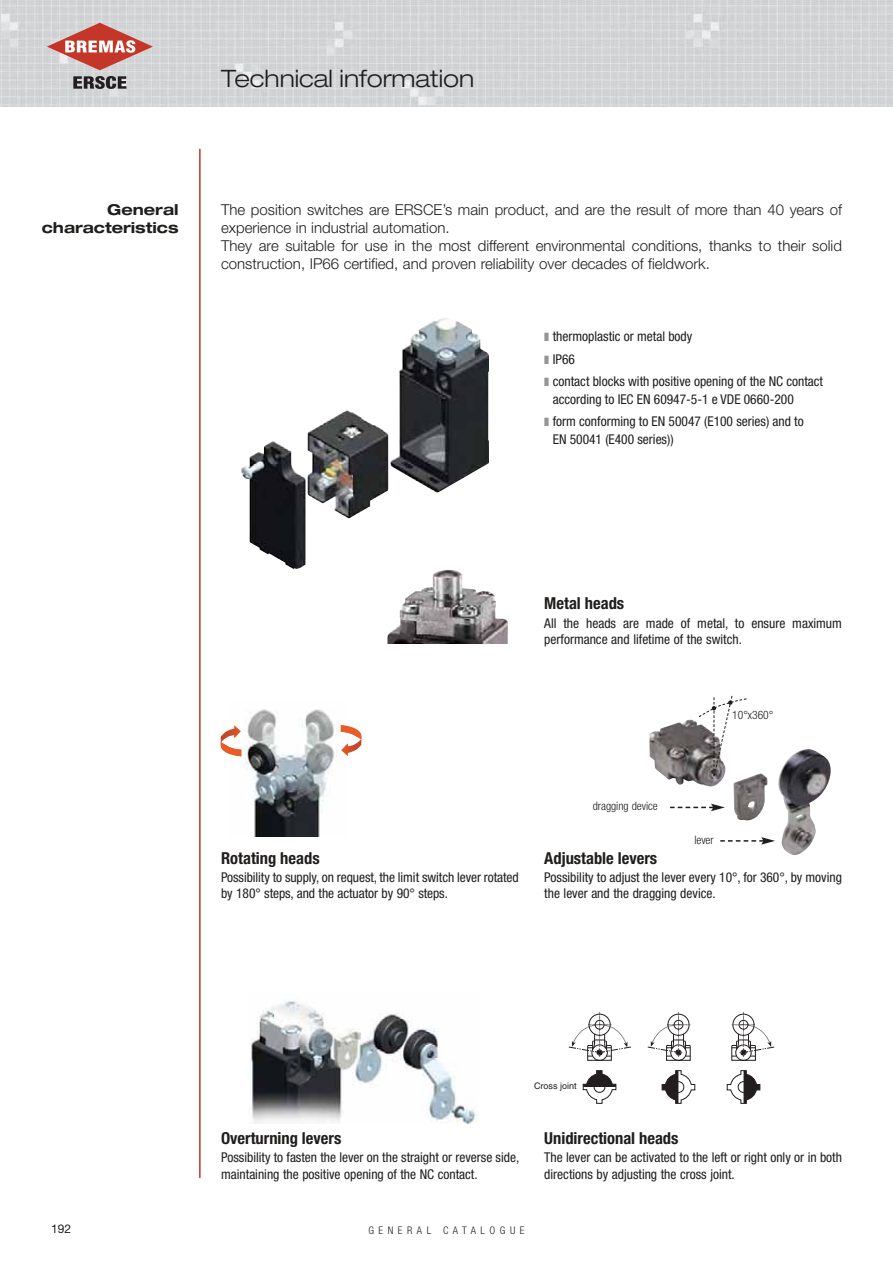
<style>
.page{position:relative;width:893px;height:1263px;background:#fff}
.page>*{position:absolute;margin:0;border:0;box-sizing:border-box;transform-origin:0 0}
.t1{font:300 expanded 24px "Helvetica Neue";color:#201e1d}
.t2{font:700 condensed 16.5px "Helvetica Neue";color:#201e1d}
.t3{font:300 15px/18px "Helvetica Neue";color:#201e1d}
.t4{font:700 expanded 15px/18px "Helvetica Neue";color:#201e1d;text-align:right}
.t5{font:condensed 13.5px/16.2px "Helvetica Neue";color:#201e1d}
.t6{font:12px "Helvetica Neue";color:#201e1d}
.t7{font:300 condensed 11.55px "Helvetica Neue";color:#201e1d}
.t8{font:300 condensed 10.5px "Helvetica Neue";letter-spacing:.43em;color:#201e1d}
.t9{font:9px "Helvetica";color:#201e1d}
.t10{font:condensed 6.6px "Helvetica Neue";color:#221e1f}
.s1{color:#939598}
</style>
<div class="page">
<img style="left:387px;top:570px;width:121px;height:74px">
<img style="left:0;top:0;width:893px;height:106px">
<svg style="left:47px;top:23px;width:106px;height:47px"></svg>
<svg style="left:73px;top:76px;width:53px;height:13px"></svg>
<svg style="left:568px;top:1012px;width:63px;height:49px"></svg>
<svg style="left:582px;top:1070px;width:35px;height:34px"></svg>
<svg style="left:661px;top:1070px;width:34px;height:34px"></svg>
<svg style="left:647px;top:1012px;width:44px;height:49px"></svg>
<svg style="left:726px;top:1070px;width:34px;height:34px"></svg>
<svg style="left:731px;top:1012px;width:44px;height:49px"></svg>
<img style="left:649px;top:719px;width:182px;height:136px">
<svg style="left:698px;top:695px;width:49px;height:82px"></svg>
<svg style="left:670px;top:804px;width:55px;height:7px"></svg>
<svg style="left:720px;top:837px;width:55px;height:8px"></svg>
<hr style="left:199px;top:149px;width:2px;height:1029px;background:#c43627">
<img style="left:239px;top:709px;width:102px;height:127px">
<svg style="left:221px;top:725px;width:20px;height:31px"></svg>
<svg style="left:341px;top:725px;width:20px;height:31px"></svg>
<img style="left:241px;top:318px;width:248px;height:251px">
<img style="left:251px;top:1001px;width:227px;height:122px">
<div style="left:731px;top:709px;width:56px;height:18px;background:#fff"></div>
<div style="left:591px;top:800px;width:78px;height:19px;background:#fff"></div>
<div style="left:693px;top:834px;width:26px;height:18px;background:#fff"></div>
<h1 class="t1" style="left:221px;top:70px;width:255px">Technical information</h1>
<p class="t4" style="left:42px;top:202px;width:138px">General characteristics</p>
<p class="t3" style="left:221px;top:202px;width:622px">The position switches are ERSCE’s main product, and are the result of more than 40 years of experience in industrial automation.<br>They are suitable for use in the most different environmental conditions, thanks to their solid construction, IP66 certified, and proven reliability over decades of fieldwork.</p>
<p class="t5" style="left:544px;top:326px;width:280px;line-height:22.2px"><span class="s1">❚</span> thermoplastic or metal body<br><span class="s1">❚</span> IP66<br><span class="s1">❚</span> contact blocks with positive opening of the NC contact</p>
<p class="t5" style="left:544px;top:389px;width:261px;line-height:22.2px;text-align:center">according to IEC EN 60947-5-1 e VDE 0660-200<br><span class="s1">❚</span> form conforming to EN 50047 (E100 series) and to</p>
<p class="t5" style="left:553px;top:432px;width:122px">EN 50041 (E400 series))</p>
<p class="t2" style="left:544px;top:598px;width:81px">Metal heads</p>
<p class="t5" style="left:544px;top:616px;width:299px">All the heads are made of metal, to ensure maximum performance and lifetime of the switch.</p>
<p class="t7" style="left:732px;top:710px;width:43px">10°x360°</p>
<p class="t2" style="left:221px;top:852px;width:100px">Rotating heads</p>
<p class="t5" style="left:221px;top:870px;width:299px">Possibility to supply, on request, the limit switch lever rotated by 180° steps, and the actuator by 90° steps.</p>
<p class="t7" style="left:593px;top:802px;width:67px">dragging device</p>
<p class="t7" style="left:694px;top:835px;width:21px">lever</p>
<p class="t2" style="left:544px;top:852px;width:114px">Adjustable levers</p>
<p class="t5" style="left:544px;top:870px;width:299px">Possibility to adjust the lever every 10°, for 360°, by moving the lever and the dragging device.</p>
<p class="t6" style="left:51px;top:1225px;width:21px">192</p>
<p class="t9" style="left:534px;top:1082px;width:44px">Cross joint</p>
<p class="t10" style="left:555px;top:1084px;width:22px">Crociera</p>
<p class="t2" style="left:221px;top:1132px;width:122px">Overturning levers</p>
<p class="t5" style="left:221px;top:1150px;width:300px">Possibility to fasten the lever on the straight or reverse side, maintaining the positive opening of the NC contact.</p>
<p class="t2" style="left:544px;top:1132px;width:136px">Unidirectional heads</p>
<p class="t5" style="left:544px;top:1150px;width:299px">The lever can be activated to the left or right only or in both directions by adjusting the cross joint.</p>
<p class="t8" style="left:368px;top:1226px;width:158px">GENERAL CATALOGUE</p>
</div>
